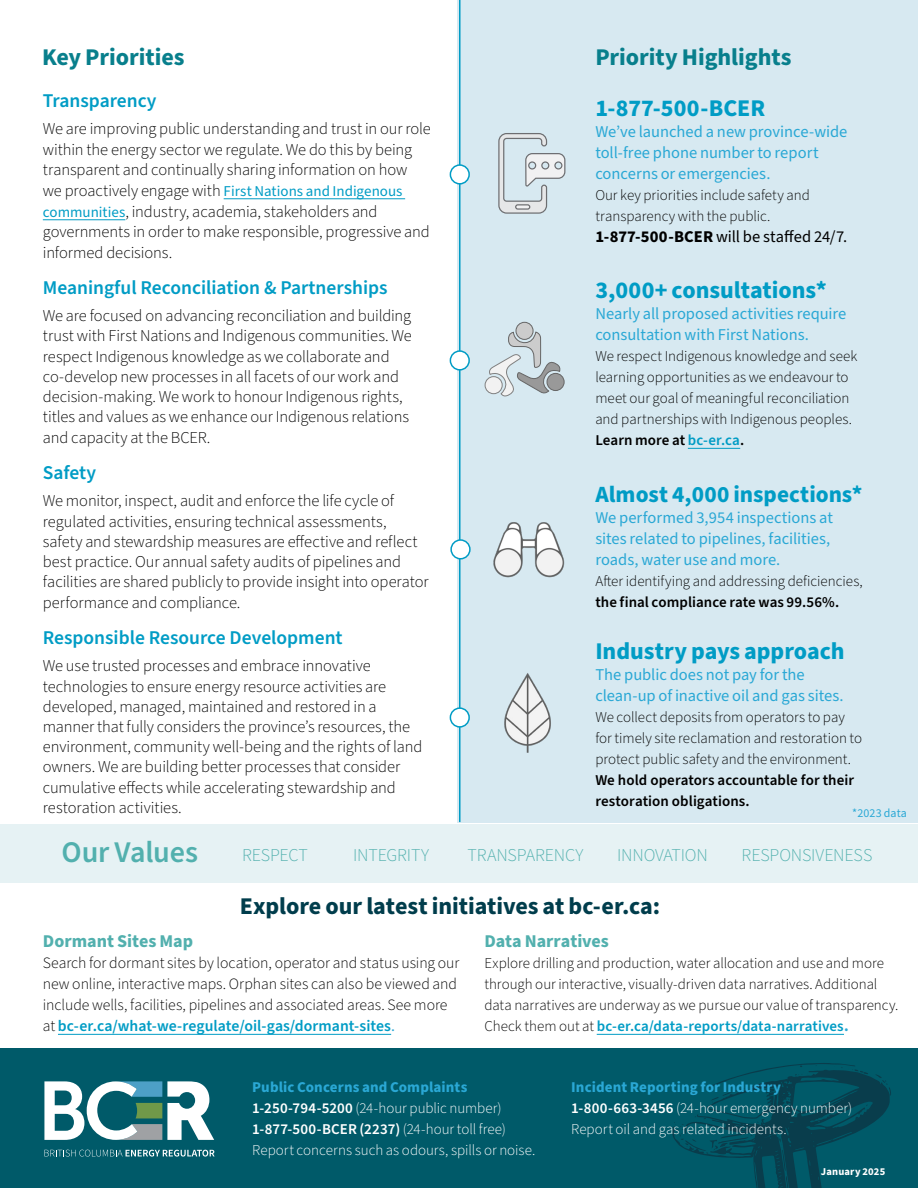
<style>
.page{position:relative;width:918px;height:1188px;background:#fff}
.page>*{position:absolute;margin:0;border:0;box-sizing:border-box;transform-origin:0 0}
.t1{font:600 30px "Source Sans Pro";letter-spacing:-.005em;color:#52b0ae}
.t2{font:700 24px "Source Sans Pro";color:#009cc5}
.t3{font:700 24px "Source Sans Pro";letter-spacing:-.005em;color:#003d4c}
.t4{font:700 24px "Source Sans Pro";letter-spacing:-.005em;color:#087f8c}
.t5{font:700 23.25px "Source Sans Pro";color:#009cc5}
.t6{font:600 19.5px "Source Sans Pro";color:#009cc5}
.t7{font:300 18px "Source Sans Pro";letter-spacing:-.01em;color:#52b0ae}
.t8{font:700 18px "Source Sans Pro";color:#52b0ae}
.t9{font:300 16.5px/20.4px "Source Sans Pro";letter-spacing:-.005em;color:#000}
.t10{font:16.5px/21px "Source Sans Pro";color:#2aa8d5}
.t11{font:16.5px "Source Sans Pro";letter-spacing:-.005em;color:#000}
.t12{font:300 15.75px/21px "Source Sans Pro";letter-spacing:-.005em;color:#000}
.t13{font:300 15px/21px "Source Sans Pro";color:#000}
.t14{font:300 15px/21px "Source Sans Pro";color:#fff}
.t15{font:600 15px/21px "Source Sans Pro";letter-spacing:.005em;color:#000}
.t16{font:15px "Source Sans Pro";color:#009cc5}
.t17{font:12px "Source Sans Pro";letter-spacing:.01em;color:#2aa8d5}
.t18{font:700 10.5px "Source Sans Pro";letter-spacing:.02em;color:#fff}
.s1{font-weight:300;font-size:16.5px;color:#000}
.s2{font-weight:400;font-size:15px;color:#009cc5}
.s3{font-weight:700}
.s4{font-weight:600}
.s5{font-weight:600;color:#009cc5}
.s6{font-weight:400;color:#2aa8d5}
.s7{font-weight:700;color:#2aa8d5}
</style>
<div class="page">
<div style="left:0;top:1048px;width:918px;height:140px;background:#005a69"></div>
<svg style="left:672px;top:1076px;width:218px;height:112px"></svg>
<svg style="left:875px;top:1074px;width:16px;height:22px"></svg>
<svg style="left:674px;top:1063px;width:194px;height:112px"></svg>
<svg style="left:44px;top:1150px;width:171px;height:7px"></svg>
<svg style="left:44px;top:1081px;width:170px;height:59px"></svg>
<div style="left:458px;top:0;width:460px;height:823px;background:#d7e9f1"></div>
<hr style="left:688px;top:448px;width:52px;height:1px;background:#009cc5">
<hr style="left:58px;top:1034px;width:333px;height:1px;background:#009cc5">
<hr style="left:597px;top:1034px;width:247px;height:1px;background:#009cc5">
<hr style="left:224px;top:199px;width:181px;height:1px;background:#009cc5">
<hr style="left:43px;top:220px;width:82px;height:1px;background:#009cc5">
<img style="left:493px;top:522px;width:72px;height:56px">
<img style="left:504px;top:673px;width:47px;height:80px">
<svg style="left:489px;top:331px;width:72px;height:66px"></svg>
<div style="left:547px;top:373px;width:17px;height:18px;background:#999;border-radius:50%"></div>
<div style="left:547px;top:373px;width:18px;height:18px;border:1px solid #666;border-radius:50%"></div>
<div style="left:516px;top:322px;width:17px;height:17px;background:#ccc;border-radius:50%"></div>
<div style="left:516px;top:322px;width:18px;height:18px;border:1px solid #666;border-radius:50%"></div>
<div style="left:485px;top:377px;width:17px;height:17px;background:#f2f2f2;border-radius:50%"></div>
<div style="left:485px;top:376px;width:18px;height:18px;border:1px solid #808080;border-radius:50%"></div>
<svg style="left:498px;top:133px;width:68px;height:81px"></svg>
<hr style="left:516px;top:205px;width:14px;height:4px;background:#f1f1f2;border-radius:2px">
<div style="left:515px;top:204px;width:15px;height:6px;border:1px solid #6d6e71;border-radius:2px"></div>
<hr style="left:459px;top:0;width:2px;height:822px;background:#009cc5">
<div style="left:450px;top:165px;width:19px;height:19px;background:#fff;border-radius:50%"></div>
<div style="left:450px;top:164px;width:20px;height:21px;border:2px solid #009cc5;border-radius:50%"></div>
<div style="left:451px;top:540px;width:19px;height:19px;background:#fff;border-radius:50%"></div>
<div style="left:450px;top:539px;width:21px;height:21px;border:2px solid #009cc5;border-radius:50%"></div>
<div style="left:450px;top:351px;width:19px;height:19px;background:#fff;border-radius:50%"></div>
<div style="left:450px;top:350px;width:20px;height:21px;border:2px solid #009cc5;border-radius:50%"></div>
<div style="left:450px;top:708px;width:19px;height:19px;background:#fff;border-radius:50%"></div>
<div style="left:450px;top:707px;width:20px;height:21px;border:2px solid #009cc5;border-radius:50%"></div>
<div style="left:0;top:824px;width:918px;height:58px;background:#e6f2f4"></div>
<h2 class="t4" style="left:42px;top:40px;width:144px">Key Priorities</h2>
<h2 class="t4" style="left:595px;top:40px;width:198px">Priority Highlights</h2>
<p class="t6" style="left:43px;top:88px;width:115px">Transparency</p>
<p class="t9" style="left:43px;top:119px;width:389px">We are improving public understanding and trust in our role within the energy sector we regulate. We do this by being transparent and continually sharing information on how</p>
<p class="t16" style="left:43px;top:181px;width:361px"><span class="s1">we proactively engage with</span> First Nations and Indigenous</p>
<p class="t9" style="left:43px;top:201px;width:389px"><span class="s2">communities</span>, industry, academia, stakeholders and governments in order to make responsible, progressive and informed decisions.</p>
<p class="t6" style="left:43px;top:275px;width:346px">Meaningful Reconciliation &amp; Partnerships</p>
<p class="t9" style="left:43px;top:306px;width:371px">We are focused on advancing reconciliation and building trust with First Nations and Indigenous communities. We respect Indigenous knowledge as we collaborate and co-develop new processes in all facets of our work and decision-making. We work to honour Indigenous rights, titles and values as we enhance our Indigenous relations and capacity at the BCER.</p>
<p class="t6" style="left:43px;top:460px;width:55px">Safety</p>
<p class="t9" style="left:43px;top:491px;width:387px">We monitor, inspect, audit and enforce the life cycle of regulated activities, ensuring technical assessments, safety and stewardship measures are effective and reflect best practice. Our annual safety audits of pipelines and facilities are shared publicly to provide insight into operator performance and compliance.</p>
<p class="t6" style="left:43px;top:625px;width:301px">Responsible Resource Development</p>
<p class="t9" style="left:43px;top:656px;width:381px">We use trusted processes and embrace innovative technologies to ensure energy resource activities are developed, managed, maintained and restored in a manner that fully considers the province’s resources, the environment, community well-being and the rights of land owners. We are building better processes that consider cumulative effects while accelerating stewardship and restoration activities.</p>
<h2 class="t2" style="left:595px;top:92px;width:171px">1-877-500-BCER</h2>
<p class="t10" style="left:595px;top:121px;width:254px">We’ve launched a new province-wide toll-free phone number to report concerns or emergencies.</p>
<p class="t13" style="left:595px;top:185px;width:216px">Our key priorities include safety and transparency with the public.</p>
<p class="t11" style="left:595px;top:225px;width:253px"><span class="s3">1-877-500-BCER</span> will be staffed 24/7.</p>
<h2 class="t2" style="left:595px;top:274px;width:233px">3,000+ consultations*</h2>
<p class="t10" style="left:595px;top:304px;width:253px">Nearly all proposed activities require consultation with First Nations.</p>
<p class="t13" style="left:595px;top:346px;width:264px">We respect Indigenous knowledge and seek learning opportunities as we endeavour to meet our goal of meaningful reconciliation and partnerships with Indigenous peoples.<br><span class="s4">Learn more at</span> <span class="s5">bc-er.ca</span><span class="s4">.</span></p>
<h3 class="t5" style="left:595px;top:478px;width:269px">Almost 4,000 inspections*</h3>
<p class="t10" style="left:595px;top:507px;width:239px">We performed 3,954 inspections at sites related to pipelines, facilities, roads, water use and more.</p>
<p class="t13" style="left:595px;top:571px;width:269px">After identifying and addressing deficiencies,</p>
<p class="t15" style="left:595px;top:592px;width:246px">the final compliance rate was 99.56%.</p>
<h2 class="t2" style="left:595px;top:635px;width:251px">Industry pays approach</h2>
<p class="t10" style="left:595px;top:665px;width:250px">The public does not pay for the clean-up of inactive oil and gas sites.</p>
<p class="t13" style="left:595px;top:707px;width:268px">We collect deposits from operators to pay for timely site reclamation and restoration to protect public safety and the environment.</p>
<p class="t15" style="left:595px;top:770px;width:260px">We hold operators accountable for their restoration obligations.</p>
<p class="t17" style="left:852px;top:805px;width:56px">*2023 data</p>
<h1 class="t1" style="left:61px;top:832px;width:138px">Our Values</h1>
<p class="t7" style="left:242px;top:843px;width:67px">RESPECT</p>
<p class="t7" style="left:353px;top:843px;width:77px">INTEGRITY</p>
<p class="t7" style="left:467px;top:843px;width:118px">TRANSPARENCY</p>
<p class="t7" style="left:617px;top:843px;width:92px">INNOVATION</p>
<p class="t7" style="left:742px;top:843px;width:132px">RESPONSIVENESS</p>
<h2 class="t3" style="left:240px;top:890px;width:422px">Explore our latest initiatives at bc-er.ca:</h2>
<p class="t8" style="left:43px;top:929px;width:152px">Dormant Sites Map</p>
<p class="t12" style="left:43px;top:953px;width:418px">Search for dormant sites by location, operator and status using our new online, interactive maps. Orphan sites can also be viewed and include wells, facilities, pipelines and associated areas. See more at <span class="s5">bc-er.ca/what-we-regulate/oil-gas/dormant-sites</span><span class="s6">.</span></p>
<p class="t8" style="left:484px;top:929px;width:126px">Data Narratives</p>
<p class="t13" style="left:484px;top:953px;width:416px">Explore drilling and production, water allocation and use and more through our interactive, visually-driven data narratives. Additional data narratives are underway as we pursue our value of transparency.<br>Check them out at <span class="s5">bc-er.ca/data-reports/data-narratives</span><span class="s7">.</span></p>
<p class="t14" style="left:252px;top:1077px;width:285px"><span class="s7">Public Concerns and Complaints </span><span class="s4">1-250-794-5200</span> (24-hour public number)<br><span class="s4">1-877-500-BCER (2237)</span> (24-hour toll free)<br>Report concerns such as odours, spills or noise.</p>
<p class="t14" style="left:571px;top:1077px;width:283px"><span class="s7">Incident Reporting for Industry<br></span><span class="s4">1-800-663-3456</span> (24-hour emergency number)<br>Report oil and gas related incidents.</p>
<p class="t18" style="left:821px;top:1164px;width:66px">January 2025</p>
</div>
